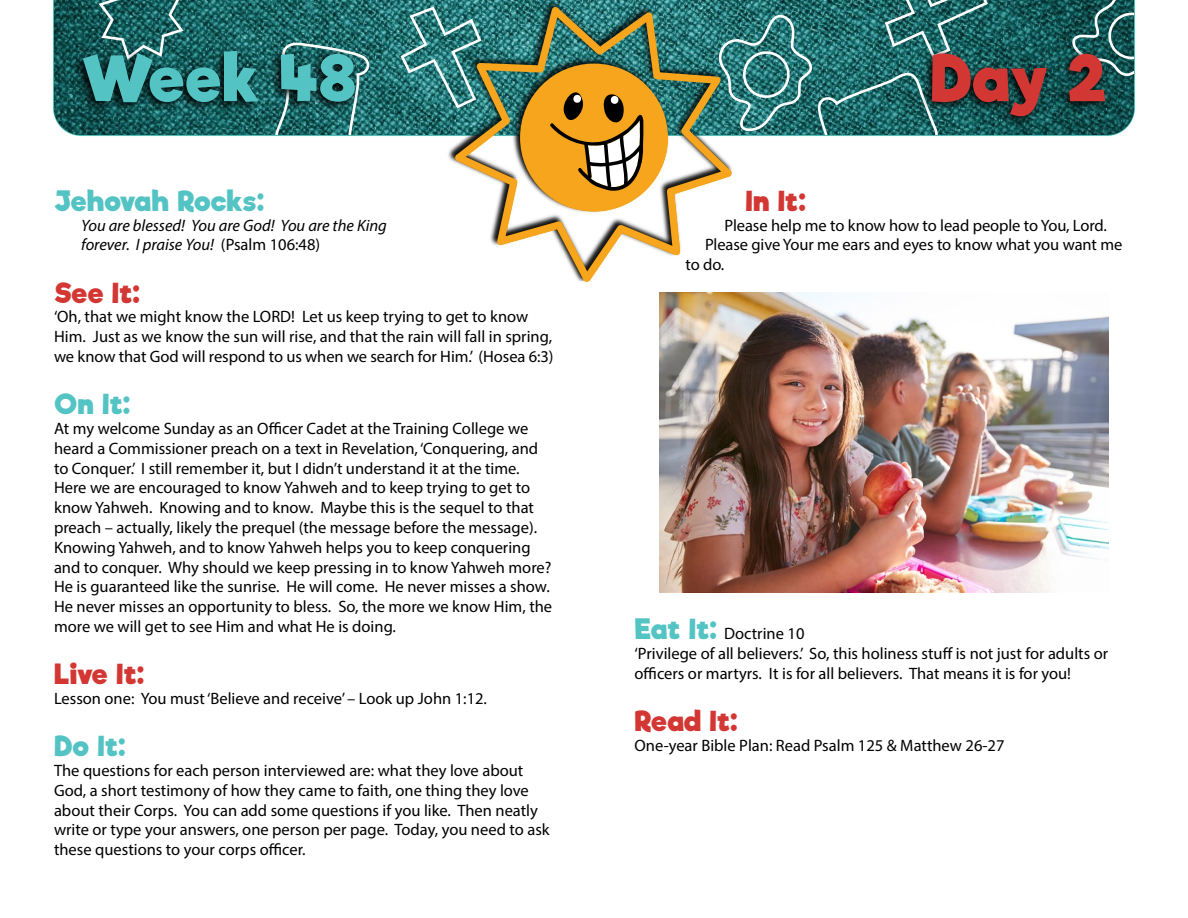
<style>
.page{position:relative;width:1188px;height:918px;background:#fff}
.page>*{position:absolute;margin:0;border:0;box-sizing:border-box;transform-origin:0 0}
.t1{font:700 61.5px "Riffic";letter-spacing:-.005em;color:#54c3c4}
.t2{font:700 61.5px "Riffic";color:#d33733}
.t3{font:700 27px "Riffic";letter-spacing:-.01em;color:#d33733}
.t4{font:700 27px "Riffic";letter-spacing:-.015em;color:#54c3c4}
.t5{font:16.5px/19.8px "Myriad Pro";color:#000}
.t6{font:italic 16.5px/19.8px "Myriad Pro";color:#000}
.s1{font-style:normal}
.s2{font-family:"Riffic";font-weight:700;font-size:27px;color:#54c3c4}
</style>
<div class="page">
<img style="left:54px;top:0;width:1080px;height:135px">
<svg style="left:99px;top:0;width:85px;height:47px;background:#2e6f6e"></svg>
<svg style="left:275px;top:43px;width:95px;height:92px;background:#377"></svg>
<svg style="left:401px;top:7px;width:44px;height:102px;background:#3f8686"></svg>
<svg style="left:735px;top:0;width:253px;height:135px;background:#317777"></svg>
<svg style="left:1072px;top:0;width:62px;height:76px;background:#2f6666"></svg>
<img style="left:445px;top:0;width:290px;height:176px">
<svg style="left:455px;top:7px;width:277px;height:274px"></svg>
<svg style="left:549px;top:79px;width:95px;height:114px;background:#c6923a"></svg>
<div style="left:72px;top:47px;width:287px;height:67px;background:#000;opacity:.95"></div>
<div style="left:921px;top:48px;width:189px;height:80px;background:#000;opacity:.95"></div>
<img style="left:660px;top:293px;width:449px;height:299px">
<p class="t1" style="left:81px;top:40px;width:277px">Week 48</p>
<p class="t2" style="left:930px;top:40px;width:178px">Day 2</p>
<p class="t4" style="left:54px;top:184px;width:212px">Jehovah Rocks:</p>
<p class="t6" style="left:81px;top:215px;width:307px">You are blessed! You are God! You are the King forever. I praise You! <span class="s1">(Psalm 106:48)</span></p>
<p class="t3" style="left:54px;top:276px;width:88px">See It:</p>
<p class="t5" style="left:54px;top:307px;width:501px">‘Oh, that we might know the LORD! Let us keep trying to get to know<br>Him. Just as we know the sun will rise, and that the rain will fall in spring, we know that God will respond to us when we search for Him.’ (Hosea 6:3)</p>
<p class="t4" style="left:54px;top:387px;width:78px">On It:</p>
<p class="t5" style="left:54px;top:418px;width:500px">At my welcome Sunday as an Officer Cadet at the Training College we heard a Commissioner preach on a text in Revelation, ‘Conquering, and to Conquer.’ I still remember it, but I didn’t understand it at the time.<br>Here we are encouraged to know Yahweh and to keep trying to get to know Yahweh. Knowing and to know. Maybe this is the sequel to that preach – actually, likely the prequel (the message before the message).<br>Knowing Yahweh, and to know Yahweh helps you to keep conquering and to conquer. Why should we keep pressing in to know Yahweh more?<br>He is guaranteed like the sunrise. He will come. He never misses a show.<br>He never misses an opportunity to bless. So, the more we know Him, the more we will get to see Him and what He is doing.</p>
<p class="t3" style="left:54px;top:657px;width:92px">Live It:</p>
<p class="t5" style="left:54px;top:688px;width:435px">Lesson one: You must ‘Believe and receive’ – Look up John 1:12.</p>
<p class="t4" style="left:54px;top:729px;width:73px">Do It:</p>
<p class="t5" style="left:54px;top:760px;width:497px">The questions for each person interviewed are: what they love about God, a short testimony of how they came to faith, one thing they love about their Corps. You can add some questions if you like. Then neatly write or type your answers, one person per page. Today, you need to ask these questions to your corps officer.</p>
<p class="t3" style="left:746px;top:184px;width:62px">In It:</p>
<p class="t5" style="left:724px;top:215px;width:384px">Please help me to know how to lead people to You, Lord.</p>
<p class="t5" style="left:705px;top:235px;width:419px">Please give Your me ears and eyes to know what you want me</p>
<p class="t5" style="left:686px;top:254px;width:40px">to do.</p>
<p class="t5" style="left:634px;top:623px;width:171px"><span class="s2">Eat It:</span> Doctrine 10</p>
<p class="t5" style="left:634px;top:643px;width:475px">‘Privilege of all believers.’ So, this holiness stuff is not just for adults or officers or martyrs. It is for all believers. That means it is for you!</p>
<p class="t3" style="left:634px;top:704px;width:105px">Read It:</p>
<p class="t5" style="left:634px;top:735px;width:371px">One-year Bible Plan: Read Psalm 125 &amp; Matthew 26-27</p>
</div>
